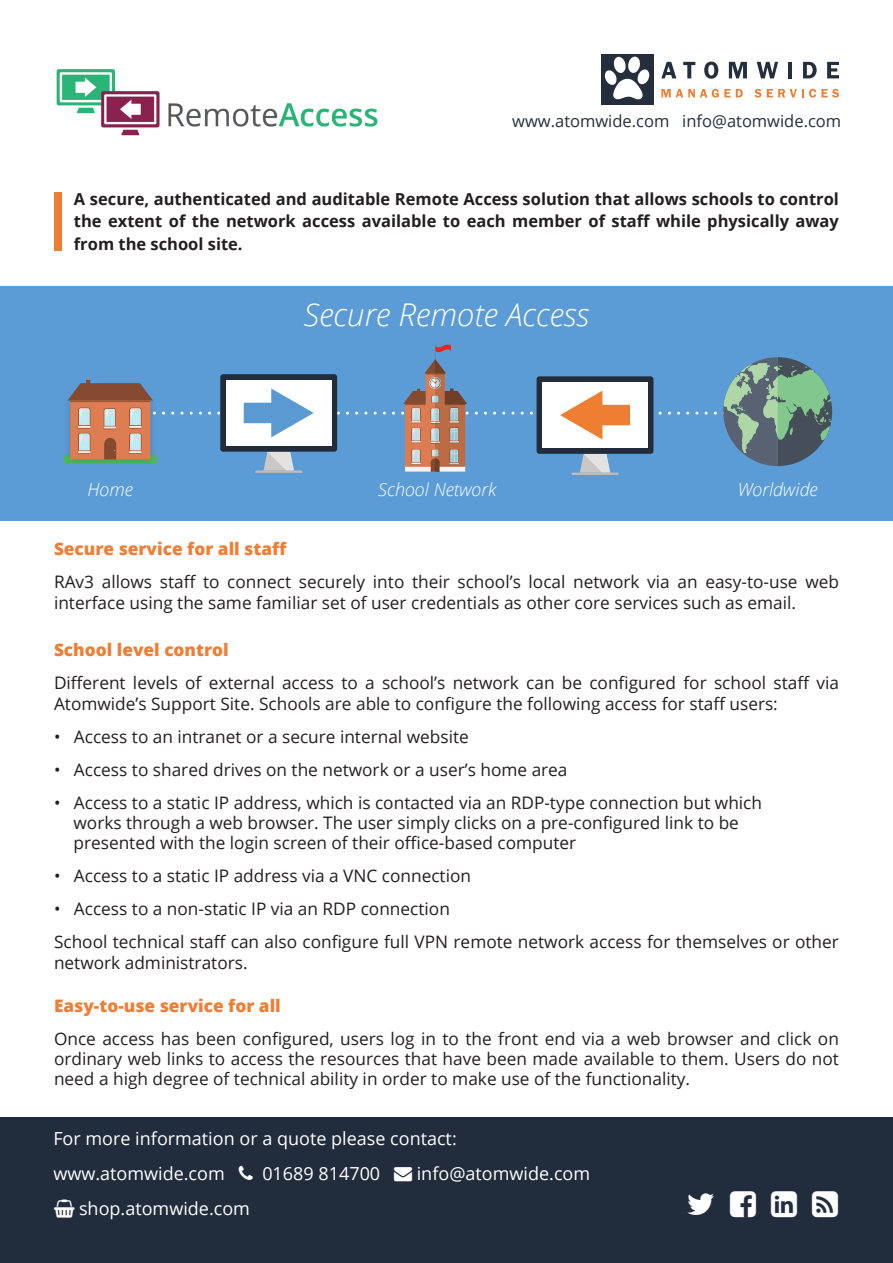
<style>
.page{position:relative;width:893px;height:1263px;background:#fff}
.page>*{position:absolute;margin:0;border:0;box-sizing:border-box;transform-origin:0 0}
.t1{font:italic 300 31.35px "Open Sans";color:#fff}
.t2{font:18px "Open Sans";color:#fff}
.t3{font:italic 300 18px "Open Sans";color:#fff}
.t4{font:17.25px/20.2px "Open Sans";color:#231f20}
.t5{font:800 17.25px "Open Sans";color:#ee7e35}
.t6{font:700 16.5px/22.5px "Open Sans";color:#231f20;text-align:justify}
.t7{font:16.5px "Open Sans";color:#242e3d}
</style>
<div class="page">
<div style="left:0;top:286px;width:893px;height:235px;background:#5c9cd6"></div>
<div style="left:54px;top:192px;width:8px;height:58px;background:#ed7d30"></div>
<svg style="left:661px;top:89px;width:69px;height:9px"></svg>
<svg style="left:736px;top:89px;width:7px;height:8px"></svg>
<svg style="left:754px;top:89px;width:7px;height:9px"></svg>
<svg style="left:767px;top:89px;width:72px;height:9px"></svg>
<svg style="left:661px;top:62px;width:15px;height:16px"></svg>
<svg style="left:683px;top:62px;width:12px;height:16px"></svg>
<svg style="left:704px;top:62px;width:14px;height:17px"></svg>
<svg style="left:729px;top:62px;width:18px;height:16px"></svg>
<svg style="left:757px;top:62px;width:21px;height:16px"></svg>
<hr style="left:788px;top:62px;width:4px;height:16px;background:#242e3d">
<svg style="left:803px;top:62px;width:14px;height:16px"></svg>
<svg style="left:827px;top:62px;width:12px;height:16px"></svg>
<div style="left:601px;top:54px;width:53px;height:50px;background:#242e3d"></div>
<svg style="left:605px;top:57px;width:44px;height:43px"></svg>
<div style="left:0;top:1117px;width:893px;height:146px;background:#212c3c"></div>
<img style="left:168px;top:103px;width:210px;height:24px">
<img style="left:56px;top:69px;width:104px;height:67px">
<div style="left:62px;top:392px;width:97px;height:76px;background:#231f20;opacity:.2"></div>
<svg style="left:68px;top:344px;width:764px;height:131px"></svg>
<p class="t7" style="left:512px;top:110px;width:330px">www.atomwide.com info@atomwide.com</p>
<p class="t6" style="left:74px;top:187px;width:767px">A secure, authenticated and auditable Remote Access solution that allows schools to control the extent of the network access available to each member of staff while physically away from the school site.</p>
<p class="t1" style="left:304px;top:293px;width:287px">Secure Remote Access</p>
<p class="t3" style="left:87px;top:477px;width:47px">Home</p>
<p class="t3" style="left:378px;top:477px;width:120px">School Network</p>
<p class="t3" style="left:738px;top:477px;width:82px">Worldwide</p>
<p class="t5" style="left:54px;top:536px;width:234px">Secure service for all staff</p>
<p class="t4" style="left:54px;top:572px;width:786px">RAv3 allows staff to connect securely into their school’s local network via an easy-to-use web interface using the same familiar set of user credentials as other core services such as email.</p>
<p class="t5" style="left:54px;top:637px;width:176px">School level control</p>
<p class="t4" style="left:54px;top:673px;width:786px">Different levels of external access to a school’s network can be configured for school staff via<br>Atomwide’s Support Site. Schools are able to configure the following access for staff users:</p>
<p class="t4" style="left:54px;top:726px;width:416px">• Access to an intranet or a secure internal website</p>
<p class="t4" style="left:54px;top:759px;width:515px">• Access to shared drives on the network or a user’s home area</p>
<p class="t4" style="left:73px;top:792px;width:690px;text-indent:-19px">• Access to a static IP address, which is contacted via an RDP-type connection but which works through a web browser. The user simply clicks on a pre-configured link to be presented with the login screen of their office-based computer</p>
<p class="t4" style="left:54px;top:865px;width:419px">• Access to a static IP address via a VNC connection</p>
<p class="t4" style="left:54px;top:898px;width:397px">• Access to a non-static IP via an RDP connection</p>
<p class="t4" style="left:54px;top:931px;width:786px">School technical staff can also configure full VPN remote network access for themselves or other network administrators.</p>
<p class="t5" style="left:54px;top:992px;width:228px">Easy-to-use service for all</p>
<p class="t4" style="left:54px;top:1028px;width:786px;text-align:justify">Once access has been configured, users log in to the front end via a web browser and click on ordinary web links to access the resources that have been made available to them. Users do not need a high degree of technical ability in order to make use of the functionality.</p>
<p class="t2" style="left:53px;top:1126px;width:405px">For more information or a quote please contact:</p>
<p class="t2" style="left:53px;top:1161px;width:173px">www.atomwide.com</p>
<p class="t2" style="left:262px;top:1161px;width:329px">01689 814700 → info@atomwide.com</p>
<p class="t2" style="left:79px;top:1196px;width:172px">shop.atomwide.com</p>
</div>
